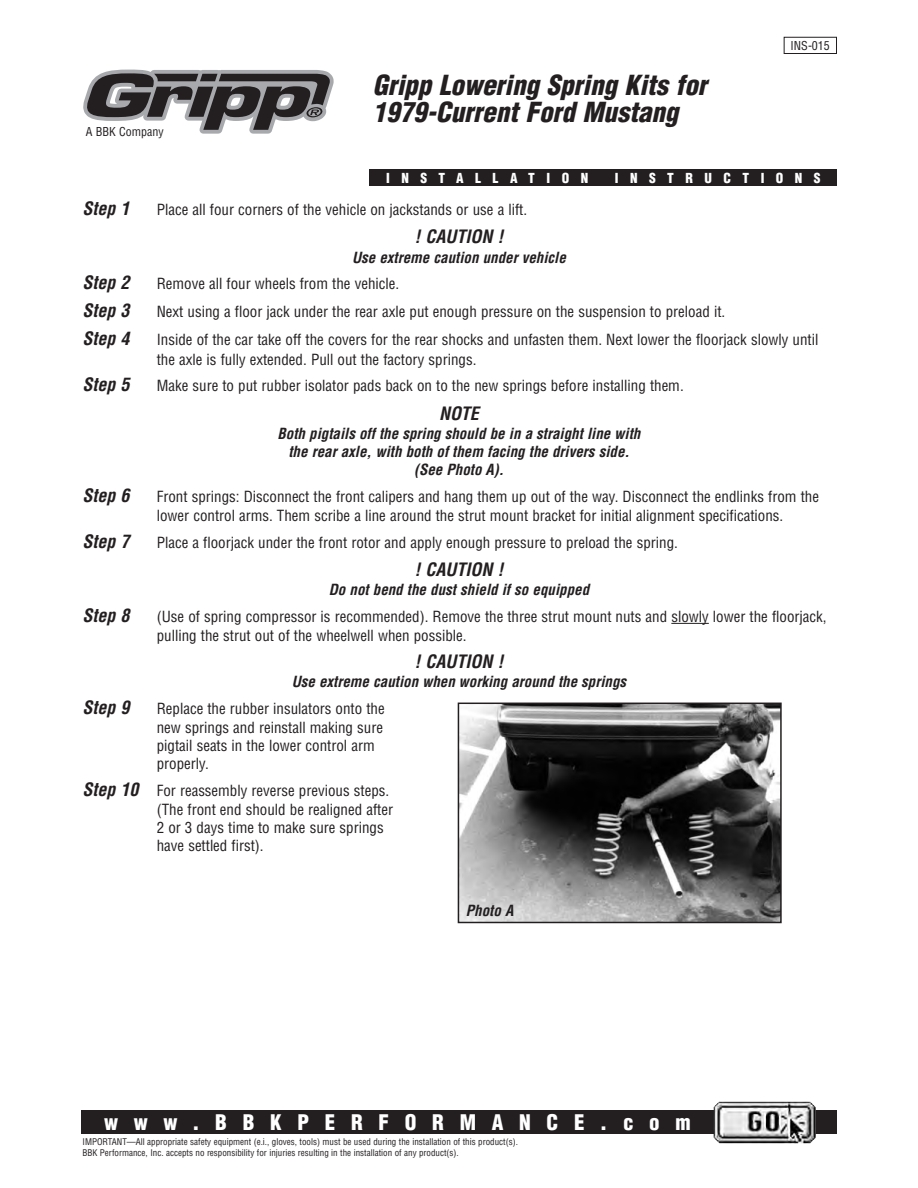
<style>
.page{position:relative;width:918px;height:1188px;background:#fff}
.page>*{position:absolute;margin:0;border:0;box-sizing:border-box;transform-origin:0 0}
.t1{font:italic 900 condensed 27px/27px "Helvetica";color:#231f20}
.t2{font:900 condensed 21px "Helvetica";letter-spacing:.75em;color:#fff}
.t3{font:italic 700 condensed 18px "Helvetica";color:#231f20}
.t4{font:condensed 15px/18.5px "Helvetica";color:#231f20}
.t5{font:italic 700 condensed 15px/18px "Helvetica";color:#231f20;text-align:center}
.t6{font:900 condensed 13.5px "Helvetica";letter-spacing:.85em;color:#fff}
.t7{font:condensed 12px "Helvetica";color:#231f20}
.t8{font:condensed 9px/10.8px "Helvetica";color:#231f20}
.s1{font-weight:700;font-style:italic;font-size:18px}
</style>
<div class="page">
<svg style="left:84px;top:69px;width:250px;height:65px"></svg>
<div style="left:784px;top:37px;width:53px;height:17px;border:1px solid #231f20"></div>
<hr style="left:671px;top:623px;width:38px;height:1px;background:#231f20">
<div style="left:370px;top:170px;width:467px;height:16px;background:#231f20"></div>
<img style="left:461px;top:706px;width:318px;height:214px">
<div style="left:458px;top:703px;width:324px;height:220px;border:2px solid #231f20"></div>
<div style="left:81px;top:1110px;width:756px;height:24px;background:#231f20"></div>
<img style="left:714px;top:1102px;width:102px;height:42px">
<p class="t7" style="left:86px;top:127px;width:79px">A BBK Company</p>
<h1 class="t1" style="left:373px;top:74px;width:336px">Gripp Lowering Spring Kits for<br>1979-Current Ford Mustang</h1>
<p class="t7" style="left:791px;top:41px;width:41px">INS-015</p>
<p class="t6" style="left:386px;top:173px;width:203px">INSTALLATION</p>
<p class="t6" style="left:615px;top:173px;width:207px">INSTRUCTIONS</p>
<p class="t3" style="left:82px;top:202px;width:48px">Step 1</p>
<p class="t4" style="left:157px;top:202px;width:372px">Place all four corners of the vehicle on jackstands or use a lift.</p>
<p class="t3" style="left:415px;top:230px;width:90px">! CAUTION !</p>
<p class="t5" style="left:352px;top:249px;width:215px">Use extreme caution under vehicle</p>
<p class="t3" style="left:82px;top:276px;width:48px">Step 2</p>
<p class="t4" style="left:157px;top:276px;width:244px">Remove all four wheels from the vehicle.</p>
<p class="t3" style="left:82px;top:304px;width:48px">Step 3</p>
<p class="t4" style="left:157px;top:304px;width:570px">Next using a floor jack under the rear axle put enough pressure on the suspension to preload it.</p>
<p class="t3" style="left:82px;top:332px;width:48px">Step 4</p>
<p class="t4" style="left:157px;top:332px;width:663px;line-height:19.4px">Inside of the car take off the covers for the rear shocks and unfasten them. Next lower the floorjack slowly until the axle is fully extended. Pull out the factory springs.</p>
<p class="t3" style="left:82px;top:378px;width:48px">Step 5</p>
<p class="t4" style="left:157px;top:378px;width:529px">Make sure to put rubber isolator pads back on to the new springs before installing them.</p>
<p class="t3" style="left:439px;top:406px;width:41px">NOTE</p>
<p class="t5" style="left:278px;top:426px;width:364px">Both pigtails off the spring should be in a straight line with the rear axle, with both of them facing the drivers side. (See Photo A).</p>
<p class="t3" style="left:82px;top:488px;width:48px">Step 6</p>
<p class="t4" style="left:157px;top:488px;width:664px;line-height:19.4px">Front springs: Disconnect the front calipers and hang them up out of the way. Disconnect the endlinks from the lower control arms. Them scribe a line around the strut mount bracket for initial alignment specifications.</p>
<p class="t3" style="left:82px;top:534px;width:48px">Step 7</p>
<p class="t4" style="left:157px;top:534px;width:523px">Place a floorjack under the front rotor and apply enough pressure to preload the spring.</p>
<p class="t3" style="left:415px;top:562px;width:90px">! CAUTION !</p>
<p class="t5" style="left:329px;top:582px;width:262px">Do not bend the dust shield if so equipped</p>
<p class="t3" style="left:82px;top:608px;width:48px">Step 8</p>
<p class="t4" style="left:157px;top:608px;width:671px;line-height:19.4px">(Use of spring compressor is recommended). Remove the three strut mount nuts and slowly lower the floorjack, pulling the strut out of the wheelwell when possible.</p>
<p class="t3" style="left:415px;top:654px;width:90px">! CAUTION !</p>
<p class="t5" style="left:292px;top:674px;width:336px">Use extreme caution when working around the springs</p>
<p class="t3" style="left:82px;top:701px;width:48px">Step 9</p>
<p class="t4" style="left:157px;top:701px;width:229px">Replace the rubber insulators onto the new springs and reinstall making sure pigtail seats in the lower control arm properly.</p>
<p class="t4" style="left:157px;top:783px;width:238px;text-indent:-74px"><span class="s1">Step 10</span> For reassembly reverse previous steps. (The front end should be realigned after 2 or 3 days time to make sure springs have settled first).</p>
<p class="t5" style="left:466px;top:902px;width:49px">Photo A</p>
<h2 class="t2" style="left:104px;top:1114px;width:588px">www.BBKPERFORMANCE.com</h2>
<p class="t8" style="left:82px;top:1137px;width:437px">IMPORTANT—All appropriate safety equipment (e.i., gloves, tools) must be used during the installation of this product(s).<br>BBK Performance, Inc. accepts no responsibility for injuries resulting in the installation of any product(s).</p>
</div>
